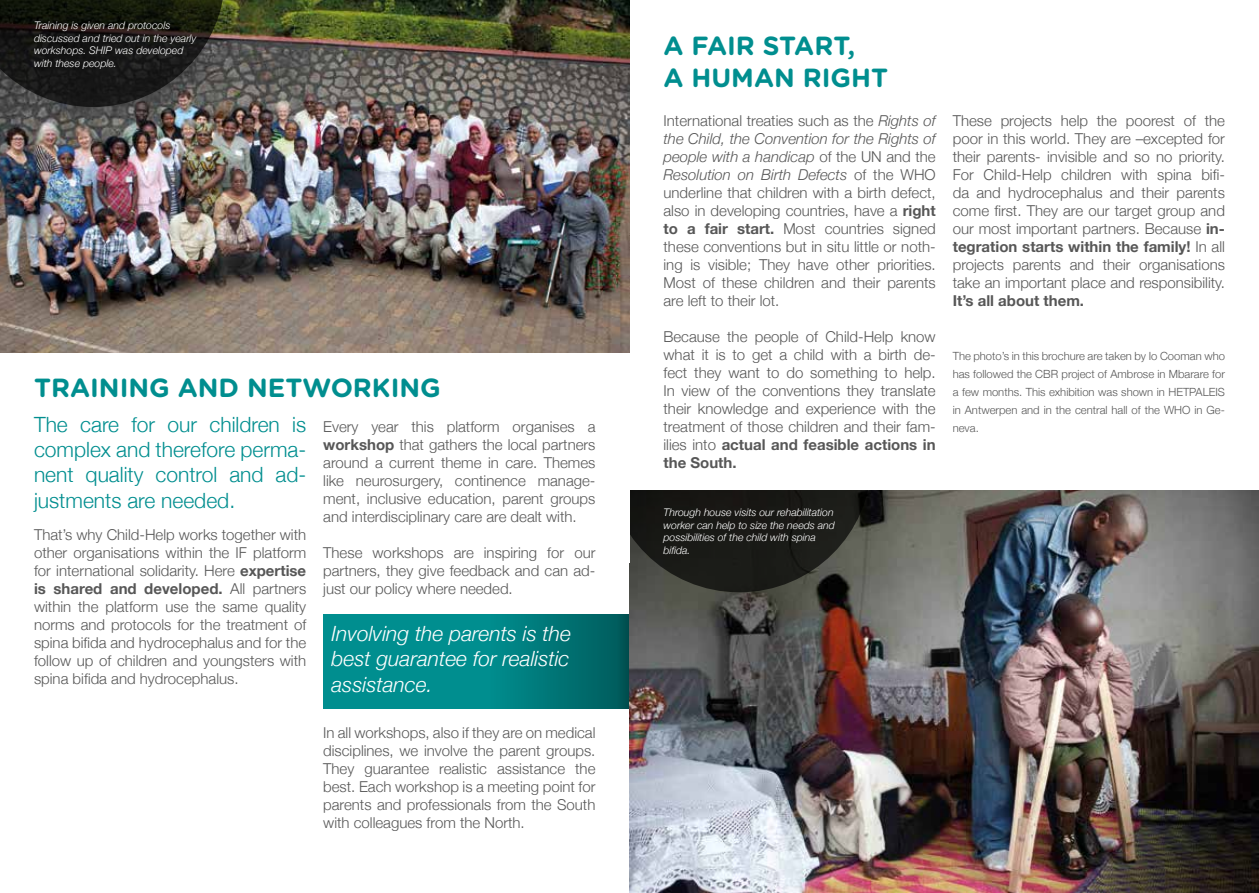
<style>
.page{position:relative;width:1259px;height:893px;background:#fff}
.page>*{position:absolute;margin:0;border:0;box-sizing:border-box;transform-origin:0 0}
.t1{font:700 26.25px/31.5px "Gotham Rounded";color:#008e8f}
.t2{font:300 21px/25.2px "Helvetica Neue";color:#008e8f;text-align:justify}
.t3{font:italic 300 21px/25.2px "Helvetica Neue";color:#fff;text-align:justify}
.t4{font:300 15px/18px "Helvetica Neue";color:#575757;text-align:justify}
.t5{font:700 15px "Helvetica Neue";color:#575757}
.t6{font:300 11.25px/18px "Helvetica Neue";color:#575757;text-align:justify}
.t7{font:italic 300 10.5px/12.6px "Helvetica Neue";color:#fff}
.s1{font-weight:700}
.s2{font-style:italic}
</style>
<div class="page">
<div style="left:323px;top:614px;width:319px;height:94px;background:#008e8f"></div>
<svg style="left:515px;top:614px;width:102px;height:94px;fill:#007172"></svg>
<div style="left:617px;top:614px;width:25px;height:94px;background:#005353"></div>
<img style="left:629px;top:490px;width:630px;height:403px">
<div style="left:607px;top:329px;width:264px;height:263px;background:#191916;border-radius:50%"></div>
<div style="left:601px;top:296px;width:371px;height:194px;background:#fff"></div>
<div style="left:601px;top:474px;width:28px;height:88px;background:#fff"></div>
<img style="left:0;top:0;width:629px;height:353px">
<svg style="left:0;top:0;width:225px;height:107px;background:#22221e"></svg>
<p class="t7" style="left:34px;top:18px;width:164px">Training is given and protocols discussed and tried out in the yearly workshops. SHIP was developed with these people.</p>
<h1 class="t1" style="left:34px;top:371px;width:408px">TRAINING AND NETWORKING</h1>
<h2 class="t2" style="left:34px;top:410px;width:274px">The care for our children is complex and therefore perma&shy;nent quality control and ad&shy;justments are needed.</h2>
<p class="t4" style="left:34px;top:525px;width:274px">That’s why Child-Help works together with other organisations within the IF platform for international solidarity. Here <span class="s1">expertise is shared and developed.</span> All partners within the platform use the same quality norms and protocols for the treatment of spina bifida and hydrocephalus and for the follow up of children and youngsters with spina bifida and hydrocephalus.</p>
<p class="t4" style="left:323px;top:417px;width:274px">Every year this platform organises a <span class="s1">workshop</span> that gathers the local partners around a current theme in care. Themes like neurosurgery, continence manage&shy;ment, inclusive education, parent groups and interdisciplinary care are dealt with.</p>
<p class="t4" style="left:323px;top:543px;width:274px">These workshops are inspiring for our partners, they give feedback and can ad&shy;just our policy where needed.</p>
<h2 class="t3" style="left:331px;top:620px;width:241px">Involving the parents is the best guarantee for realistic assistance.</h2>
<p class="t4" style="left:323px;top:723px;width:274px">In all workshops, also if they are on medical disciplines, we involve the parent groups.<br>They guarantee realistic assistance the best. Each workshop is a meeting point for parents and professionals from the South with colleagues from the North.</p>
<h1 class="t1" style="left:663px;top:29px;width:226px">A FAIR START,<br>A HUMAN RIGHT</h1>
<p class="t4" style="left:663px;top:111px;width:274px">International treaties such as the <span class="s2">Rights of the Child, the Convention for the Rights of people with a handicap</span> of the UN and the <span class="s2">Resolution on Birth Defects</span> of the WHO underline that children with a birth defect, also in developing countries, have a <span class="s1">right to a fair start.</span> Most countries signed these conventions but in situ little or noth&shy;ing is visible; They have other priorities.<br>Most of these children and their parents are left to their lot.</p>
<p class="t4" style="left:663px;top:327px;width:274px">Because the people of Child-Help know what it is to get a child with a birth de&shy;fect they want to do something to help.<br>In view of the conventions they translate their knowledge and experience with the treatment of those children and their fam&shy;ilies into <span class="s1">actual and feasible actions in the South.</span></p>
<p class="t4" style="left:952px;top:111px;width:274px">These projects help the poorest of the poor in this world. They are –excepted for their parents- invisible and so no priority.<br>For Child-Help children with spina bifi&shy;da and hydrocephalus and their parents come first. They are our target group and our most important partners. Because <span class="s1">in&shy;tegration starts within the family!</span> In all projects parents and their organisations take an important place and responsibility.</p>
<p class="t5" style="left:952px;top:289px;width:133px">It’s all about them.</p>
<p class="t6" style="left:952px;top:346px;width:274px">The photo’s in this brochure are taken by Io Cooman who has followed the CBR project of Ambrose in Mbarare for a few months. This exhibition was shown in HETPALEIS in Antwerpen and in the central hall of the WHO in Ge&shy;neva.</p>
<p class="t7" style="left:663px;top:505px;width:173px">Through house visits our rehabilitation worker can help to size the needs and possibilities of the child with spina bifida.</p>
</div>
